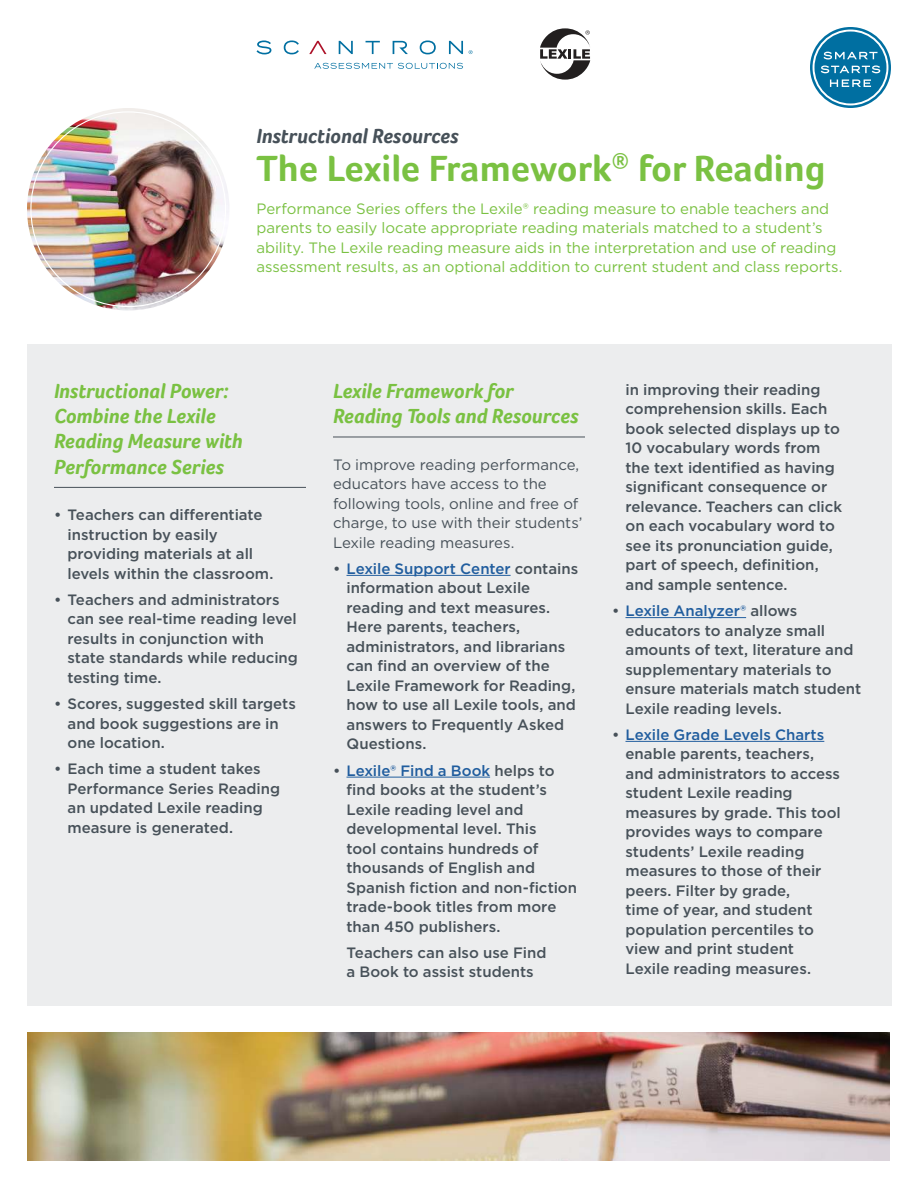
<style>
.page{position:relative;width:918px;height:1188px;background:#fff}
.page>*{position:absolute;margin:0;border:0;box-sizing:border-box;transform-origin:0 0}
.t1{font:700 37.5px "Foco";color:#7ac142}
.t2{font:italic 700 21px/25.2px "Foco";color:#7ac142}
.t3{font:italic 700 21px "Foco";letter-spacing:-.005em;color:#475159}
.t4{font:500 15px/19.5px "Gotham";color:#475159}
.t5{font:15px/19.5px "Gotham";letter-spacing:-.005em;color:#7ac142}
.t6{font:15px/19.5px "Gotham";letter-spacing:-.005em;color:#475159}
.s1{color:#205d9e}
</style>
<div class="page">
<div style="left:27px;top:344px;width:865px;height:662px;background:#ecedee"></div>
<img style="left:27px;top:1033px;width:863px;height:128px">
<svg style="left:540px;top:28px;width:50px;height:52px"></svg>
<svg style="left:257px;top:40px;width:206px;height:14px"></svg>
<svg style="left:314px;top:63px;width:149px;height:6px"></svg>
<svg style="left:469px;top:50px;width:3px;height:4px"></svg>
<img style="left:27px;top:108px;width:203px;height:202px;border-radius:101px">
<svg style="left:810px;top:27px;width:81px;height:81px"></svg>
<hr style="left:54px;top:487px;width:252px;height:1px;background:#475159">
<hr style="left:333px;top:437px;width:252px;height:1px;background:#475159">
<hr style="left:347px;top:575px;width:164px;height:1px;background:#205d9e">
<hr style="left:347px;top:777px;width:143px;height:1px;background:#205d9e">
<hr style="left:626px;top:617px;width:120px;height:1px;background:#205d9e">
<hr style="left:626px;top:741px;width:198px;height:1px;background:#205d9e">
<h2 class="t3" style="left:256px;top:128px;width:204px">Instructional Resources</h2>
<h1 class="t1" style="left:256px;top:153px;width:571px">The Lexile Framework<sup>®</sup> for Reading</h1>
<p class="t5" style="left:256px;top:200px;width:588px">Performance Series offers the Lexile® reading measure to enable teachers and parents to easily locate appropriate reading materials matched to a student’s ability. The Lexile reading measure aids in the interpretation and use of reading assessment results, as an optional addition to current student and class reports.</p>
<h2 class="t2" style="left:54px;top:380px;width:190px">Instructional Power:<br>Combine the Lexile<br>Reading Measure with<br>Performance Series</h2>
<p class="t4" style="left:68px;top:506px;width:207px;text-indent:-14px">• Teachers can differentiate instruction by easily providing materials at all levels within the classroom.</p>
<p class="t4" style="left:68px;top:591px;width:232px;text-indent:-14px">• Teachers and administrators can see real-time reading level results in conjunction with state standards while reducing testing time.</p>
<p class="t4" style="left:68px;top:695px;width:230px;text-indent:-14px">• Scores, suggested skill targets and book suggestions are in one location.</p>
<p class="t4" style="left:68px;top:760px;width:214px;text-indent:-14px">• Each time a student takes<br>Performance Series Reading an updated Lexile reading measure is generated.</p>
<h2 class="t2" style="left:333px;top:380px;width:247px">Lexile Framework for<br>Reading Tools and Resources</h2>
<p class="t6" style="left:333px;top:455px;width:251px">To improve reading performance, educators have access to the following tools, online and free of charge, to use with their students’<br>Lexile reading measures.</p>
<p class="t4" style="left:346px;top:560px;width:233px;text-indent:-14px">• <span class="s1">Lexile Support Center</span> contains information about Lexile reading and text measures.<br>Here parents, teachers, administrators, and librarians can find an overview of the<br>Lexile Framework for Reading, how to use all Lexile tools, and answers to Frequently Asked<br>Questions.</p>
<p class="t4" style="left:346px;top:761px;width:232px;text-indent:-13px">• <span class="s1">Lexile® Find a Book</span> helps to find books at the student’s<br>Lexile reading level and developmental level. This<br>tool contains hundreds of thousands of English and<br>Spanish fiction and non-fiction trade-book titles from more than 450 publishers.</p>
<p class="t4" style="left:346px;top:944px;width:201px">Teachers can also use Find a Book to assist students</p>
<p class="t4" style="left:626px;top:381px;width:218px">in improving their reading comprehension skills. Each book selected displays up to<br>10 vocabulary words from the text identified as having significant consequence or relevance. Teachers can click on each vocabulary word to see its pronunciation guide, part of speech, definition, and sample sentence.</p>
<p class="t4" style="left:626px;top:602px;width:237px;text-indent:-14px">• <span class="s1">Lexile Analyzer®</span> allows educators to analyze small amounts of text, literature and supplementary materials to ensure materials match student<br>Lexile reading levels.</p>
<p class="t4" style="left:626px;top:726px;width:217px;text-indent:-13px">• <span class="s1">Lexile Grade Levels Charts </span>enable parents, teachers, and administrators to access student Lexile reading measures by grade. This tool provides ways to compare students’ Lexile reading measures to those of their peers. Filter by grade,<br>time of year, and student population percentiles to view and print student<br>Lexile reading measures.</p>
</div>
